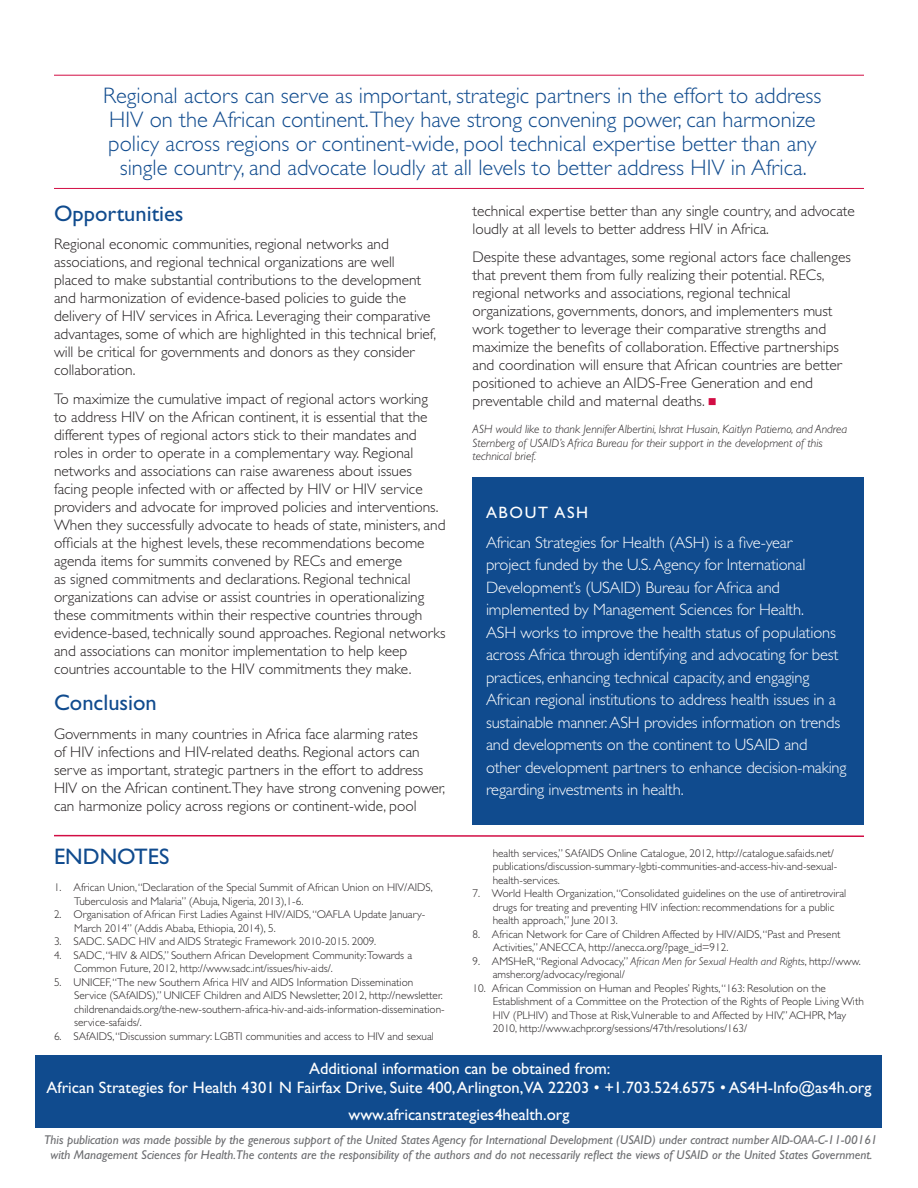
<style>
.page{position:relative;width:918px;height:1188px;background:#fff}
.page>*{position:absolute;margin:0;border:0;box-sizing:border-box;transform-origin:0 0}
._01_Pull_quote{font:300 22.5px/24px "Gill Sans Std";color:#104b8e;text-align:center}
._01_Subhead_1{font:22.5px "Gill Sans Std";color:#104b8e}
._01_Body{font:22.5px "Gill Sans Std";color:#104b8e}
.Xtra_ABOUT_ASH_box_t{font:300 16.5px/22.5px "Gill Sans Std";letter-spacing:-.01em;color:#fff}
.Xtra_End_box_style{font:16.5px/19.5px "Gill Sans Std";color:#fff;text-align:center}
._01_Body-2{font:16.5px "Gill Sans Std";letter-spacing:.1em;color:#fff}
._01_Body-3{font:300 15.3px/18px "Gill Sans Std";color:#231f20}
.Xtra_USAID_disclaime{font:italic 12.75px/15px "Gill Sans Std";color:#6c6d70;text-align:center}
.Xtra_Footer_credits{font:italic 300 12px/13.5px "Gill Sans Std";color:#231f20}
._01_Endnote_style{font:300 11.25px/13.5px "Gill Sans Std";color:#231f20}
.s1{color:#d20d44}
.s2{font-style:italic}
</style>
<div class="page">
<hr style="left:54px;top:75px;width:810px;height:1px;background:#d20d44">
<hr style="left:54px;top:188px;width:810px;height:1px;background:#d20d44">
<svg style="left:54px;top:834px;width:810px;height:3px"></svg>
<div style="left:472px;top:477px;width:392px;height:348px;background:#104b8e"></div>
<div style="left:36px;top:1055px;width:846px;height:73px;background:#104b8e"></div>
<p class="_01_Pull_quote" style="left:103px;top:83px;width:720px">Regional actors can serve as important, strategic partners in the effort to address HIV on the African continent.They have strong convening power, can harmonize policy across regions or continent-wide, pool technical expertise better than any single country, and advocate loudly at all levels to better address HIV in Africa.</p>
<p class="_01_Body" style="left:54px;top:200px;width:131px">Opportunities</p>
<p class="_01_Body-3" style="left:54px;top:235px;width:384px">Regional economic communities, regional networks and associations, and regional technical organizations are well placed to make substantial contributions to the development and harmonization of evidence-based policies to guide the delivery of HIV services in Africa. Leveraging their comparative advantages, some of which are highlighted in this technical brief, will be critical for governments and donors as they consider collaboration.</p>
<p class="_01_Body-3" style="left:54px;top:390px;width:393px">To maximize the cumulative impact of regional actors working<br>to address HIV on the African continent, it is essential that the different types of regional actors stick to their mandates and roles in order to operate in a complementary way. Regional networks and associations can raise awareness about issues facing people infected with or affected by HIV or HIV service providers and advocate for improved policies and interventions.<br>When they successfully advocate to heads of state, ministers, and officials at the highest levels, these recommendations become agenda items for summits convened by RECs and emerge<br>as signed commitments and declarations. Regional technical organizations can advise or assist countries in operationalizing these commitments within their respective countries through evidence-based, technically sound approaches. Regional networks and associations can monitor implementation to help keep countries accountable to the HIV commitments they make.</p>
<p class="_01_Subhead_1" style="left:54px;top:690px;width:104px">Conclusion</p>
<p class="_01_Body-3" style="left:54px;top:725px;width:393px">Governments in many countries in Africa face alarming rates<br>of HIV infections and HIV-related deaths. Regional actors can serve as important, strategic partners in the effort to address HIV on the African continent.They have strong convening power, can harmonize policy across regions or continent-wide, pool</p>
<p class="_01_Subhead_1" style="left:54px;top:844px;width:117px">ENDNOTES</p>
<p class="_01_Endnote_style" style="left:74px;top:881px;width:360px;text-indent:-20px">1. African Union, “Declaration of the Special Summit of African Union on HIV/AIDS,<br>Tuberculosis and Malaria” (Abuja, Nigeria, 2013),1-6.</p>
<p class="_01_Endnote_style" style="left:74px;top:908px;width:353px;text-indent:-20px">2. Organisation of African First Ladies Against HIV/AIDS, “OAFLA Update January-<br>March 2014” (Addis Ababa, Ethiopia, 2014), 5.</p>
<p class="_01_Endnote_style" style="left:54px;top:935px;width:324px">3. SADC. SADC HIV and AIDS Strategic Framework 2010-2015. 2009.</p>
<p class="_01_Endnote_style" style="left:74px;top:948px;width:339px;text-indent:-20px">4. SADC, “HIV &amp; AIDS,” Southern African Development Community:Towards a<br>Common Future, 2012, http://www.sadc.int/issues/hiv-aids/.</p>
<p class="_01_Endnote_style" style="left:74px;top:975px;width:372px;text-indent:-20px">5. UNICEF, “The new Southern Africa HIV and AIDS Information Dissemination Service (SAfAIDS),” UNICEF Children and AIDS Newsletter, 2012, http://newsletter. childrenandaids.org/the-new-southern-africa-hiv-and-aids-information-dissemination&shy;service-safaids/.</p>
<p class="_01_Endnote_style" style="left:54px;top:1029px;width:381px">6. SAfAIDS, “Discussion summary: LGBTI communities and access to HIV and sexual</p>
<p class="_01_Body-3" style="left:472px;top:202px;width:384px">technical expertise better than any single country, and advocate loudly at all levels to better address HIV in Africa.</p>
<p class="_01_Body-3" style="left:472px;top:249px;width:380px">Despite these advantages, some regional actors face challenges that prevent them from fully realizing their potential. RECs, regional networks and associations, regional technical organizations, governments, donors, and implementers must work together to leverage their comparative strengths and maximize the benefits of collaboration. Effective partnerships and coordination will ensure that African countries are better positioned to achieve an AIDS-Free Generation and end preventable child and maternal deaths. <span class="s1">■</span></p>
<p class="Xtra_Footer_credits" style="left:472px;top:423px;width:376px">ASH would like to thank Jennifer Albertini, Ishrat Husain, Kaitlyn Patierno, and Andrea<br>Sternberg of USAID’s Africa Bureau for their support in the development of this technical brief.</p>
<p class="_01_Body-2" style="left:486px;top:503px;width:104px">ABOUT ASH</p>
<p class="Xtra_ABOUT_ASH_box_t" style="left:486px;top:531px;width:362px">African Strategies for Health (ASH) is a five-year<br>project funded by the U.S. Agency for International Development’s (USAID) Bureau for Africa and implemented by Management Sciences for Health.<br>ASH works to improve the health status of populations across Africa through identifying and advocating for best practices, enhancing technical capacity, and engaging African regional institutions to address health issues in a sustainable manner. ASH provides information on trends and developments on the continent to USAID and<br>other development partners to enhance decision-making regarding investments in health.</p>
<p class="_01_Endnote_style" style="left:493px;top:846px;width:346px">health services,” SAfAIDS Online Catalogue, 2012, http://catalogue.safaids.net/ publications/discussion-summary-lgbti-communities-and-access-hiv-and-sexual&shy;health-services.</p>
<p class="_01_Endnote_style" style="left:493px;top:887px;width:355px;text-indent:-20px">7. World Health Organization, “Consolidated guidelines on the use of antiretroviral drugs for treating and preventing HIV infection: recommendations for a public health approach,” June 2013.</p>
<p class="_01_Endnote_style" style="left:493px;top:927px;width:349px;text-indent:-20px">8. African Network for Care of Children Affected by HIV/AIDS, “Past and Present<br>Activities,” ANECCA, http://anecca.org/?page_id=912.</p>
<p class="_01_Endnote_style" style="left:493px;top:954px;width:369px;text-indent:-20px">9. AMSHeR, “Regional Advocacy,” <span class="s2">African Men for Sexual Health and Rights</span>, http://www. amsher.org/advocacy/regional/</p>
<p class="_01_Endnote_style" style="left:493px;top:981px;width:373px;text-indent:-20px">10. African Commission on Human and Peoples’ Rights, “163: Resolution on the Establishment of a Committee on the Protection of the Rights of People Living With HIV (PLHIV) and Those at Risk,Vulnerable to and Affected by HIV,” ACHPR, May 2010, http://www.achpr.org/sessions/47th/resolutions/163/</p>
<p class="Xtra_End_box_style" style="left:47px;top:1059px;width:826px">Additional information can be obtained from:<br>African Strategies for Health 4301 N Fairfax Drive, Suite 400, Arlington,VA 22203 • +1.703.524.6575 • AS4H-Info@as4h.org</p>
<p class="Xtra_End_box_style" style="left:349px;top:1104px;width:222px">www.africanstrategies4health.org</p>
<p class="Xtra_USAID_disclaime" style="left:44px;top:1132px;width:835px">This publication was made possible by the generous support of the United States Agency for International Development (USAID) under contract number AID-OAA-C-11-00161 with Management Sciences for Health.The contents are the responsibility of the authors and do not necessarily reflect the views of USAID or the United States Government.</p>
</div>
